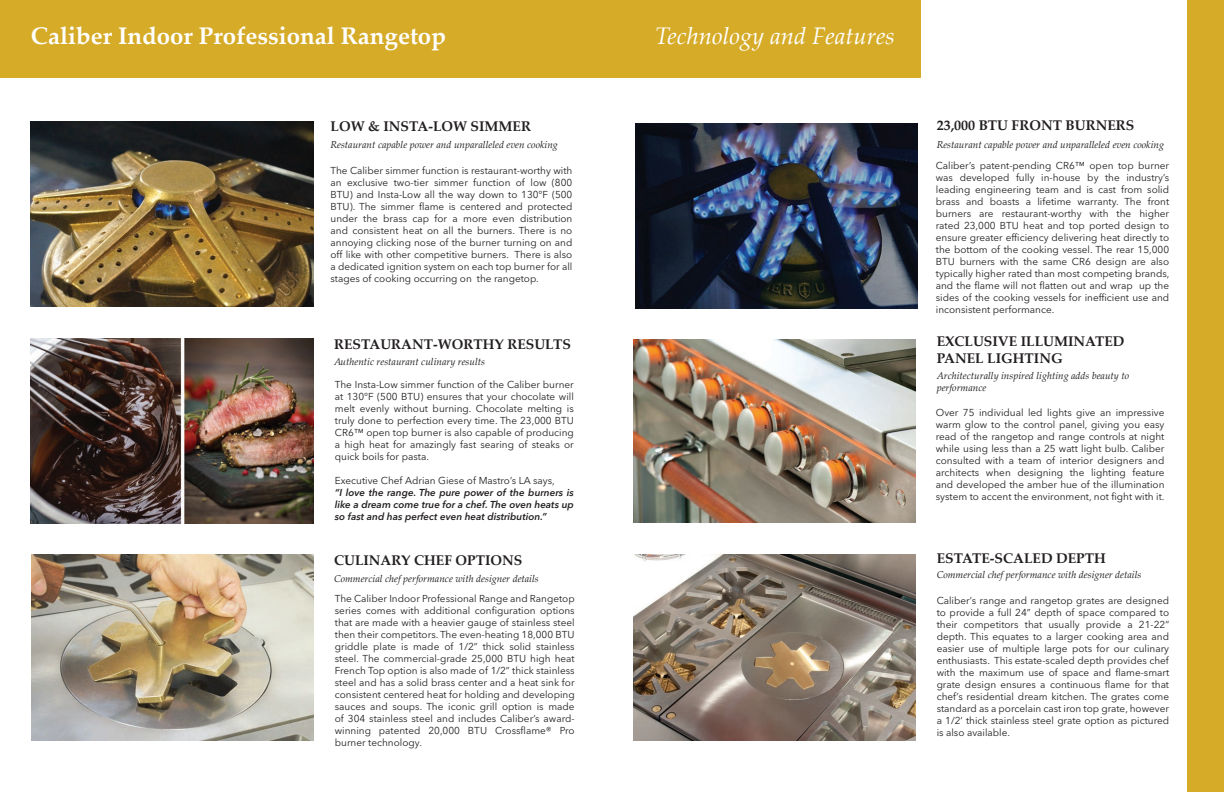
<style>
.page{position:relative;width:1224px;height:792px;background:#fff}
.page>*{position:absolute;margin:0;border:0;box-sizing:border-box;transform-origin:0 0}
.t1{font:700 24px "Palatino Linotype";color:#fff}
.t2{font:italic 24px "Palatino Linotype";color:#fff}
.t3{font:700 14px/16.8px "Palatino Linotype";color:#231f20}
.t4{font:10px/12px "Avenir Next LT Pro";color:#231f20;text-align:justify}
.t5{font:italic 10px/12px "Palatino Linotype";color:#231f20}
.t6{font:italic 600 10px/12px "Avenir Next LT Pro";color:#231f20;text-align:justify}
</style>
<div class="page">
<img style="left:31px;top:338px;width:282px;height:186px">
<img style="left:32px;top:555px;width:281px;height:185px">
<div style="left:0;top:0;width:920px;height:78px;background:#d6ab28"></div>
<img style="left:31px;top:121px;width:282px;height:186px">
<div style="left:1188px;top:0;width:36px;height:792px;background:#d6ab28"></div>
<img style="left:634px;top:339px;width:282px;height:184px">
<img style="left:634px;top:555px;width:282px;height:185px">
<img style="left:636px;top:124px;width:282px;height:185px">
<h1 class="t1" style="left:31px;top:19px;width:417px">Caliber Indoor Professional Rangetop</h1>
<h1 class="t2" style="left:655px;top:19px;width:242px">Technology and Features</h1>
<h2 class="t3" style="left:331px;top:118px;width:202px">LOW &amp; INSTA-LOW SIMMER</h2>
<p class="t5" style="left:331px;top:138px;width:229px">Restaurant capable power and unparalleled even cooking</p>
<h2 class="t3" style="left:937px;top:116px;width:199px">23,000 BTU FRONT BURNERS</h2>
<p class="t5" style="left:937px;top:138px;width:229px">Restaurant capable power and unparalleled even cooking</p>
<p class="t4" style="left:331px;top:165px;width:243px">The Caliber simmer function is restaurant-worthy with an exclusive two-tier simmer function of low (800<br>BTU) and Insta-Low all the way down to 130°F (500<br>BTU). The simmer flame is centered and protected under the brass cap for a more even distribution and consistent heat on all the burners. There is no annoying clicking nose of the burner turning on and off like with other competitive burners. There is also a dedicated ignition system on each top burner for all stages of cooking occurring on the rangetop.</p>
<p class="t4" style="left:936px;top:160px;width:235px">Caliber’s patent-pending CR6™ open top burner was developed fully in-house by the industry’s leading engineering team and is cast from solid brass and boasts a lifetime warranty. The front burners are restaurant-worthy with the higher rated 23,000 BTU heat and top ported design to ensure greater efficiency delivering heat directly to the bottom of the cooking vessel. The rear 15,000<br>BTU burners with the same CR6 design are also typically higher rated than most competing brands, and the flame will not flatten out and wrap up the sides of the cooking vessels for inefficient use and inconsistent performance.</p>
<h2 class="t3" style="left:334px;top:335px;width:238px">RESTAURANT-WORTHY RESULTS</h2>
<p class="t5" style="left:334px;top:355px;width:153px">Authentic restaurant culinary results</p>
<p class="t4" style="left:335px;top:378px;width:241px">The Insta-Low simmer function of the Caliber burner at 130°F (500 BTU) ensures that your chocolate will melt evenly without burning. Chocolate melting is truly done to perfection every time. The 23,000 BTU CR6™ open top burner is also capable of producing a high heat for amazingly fast searing of steaks or quick boils for pasta.</p>
<p class="t4" style="left:335px;top:474px;width:221px">Executive Chef Adrian Giese of Mastro’s LA says,</p>
<p class="t6" style="left:335px;top:486px;width:241px">“I love the range. The pure power of the burners is like a dream come true for a chef. The oven heats up so fast and has perfect even heat distribution.”</p>
<h2 class="t3" style="left:937px;top:333px;width:189px">EXCLUSIVE ILLUMINATED<br>PANEL LIGHTING</h2>
<p class="t5" style="left:937px;top:370px;width:194px">Architecturally inspired lighting adds beauty to performance</p>
<p class="t4" style="left:936px;top:407px;width:230px">Over 75 individual led lights give an impressive warm glow to the control panel, giving you easy read of the rangetop and range controls at night while using less than a 25 watt light bulb. Caliber consulted with a team of interior designers and architects when designing the lighting feature and developed the amber hue of the illumination system to accent the environment, not fight with it.</p>
<h2 class="t3" style="left:334px;top:551px;width:190px">CULINARY CHEF OPTIONS</h2>
<p class="t5" style="left:334px;top:572px;width:206px">Commercial chef performance with designer details</p>
<h2 class="t3" style="left:937px;top:549px;width:171px">ESTATE-SCALED DEPTH</h2>
<p class="t5" style="left:937px;top:568px;width:206px">Commercial chef performance with designer details</p>
<p class="t4" style="left:335px;top:592px;width:241px">The Caliber Indoor Professional Range and Rangetop series comes with additional configuration options that are made with a heavier gauge of stainless steel then their competitors. The even-heating 18,000 BTU griddle plate is made of 1/2” thick solid stainless steel. The commercial-grade 25,000 BTU high heat French Top option is also made of 1/2” thick stainless steel and has a solid brass center and a heat sink for consistent centered heat for holding and developing sauces and soups. The iconic grill option is made of 304 stainless steel and includes Caliber’s award&shy;winning patented 20,000 BTU Crossflame® Pro burner technology.</p>
<p class="t4" style="left:937px;top:595px;width:234px">Caliber’s range and rangetop grates are designed to provide a full 24” depth of space compared to their competitors that usually provide a 21-22” depth. This equates to a larger cooking area and easier use of multiple large pots for our culinary enthusiasts. This estate-scaled depth provides chef with the maximum use of space and flame-smart grate design ensures a continuous flame for that chef’s residential dream kitchen. The grates come standard as a porcelain cast iron top grate, however a 1/2’ thick stainless steel grate option as pictured is also available.</p>
</div>
